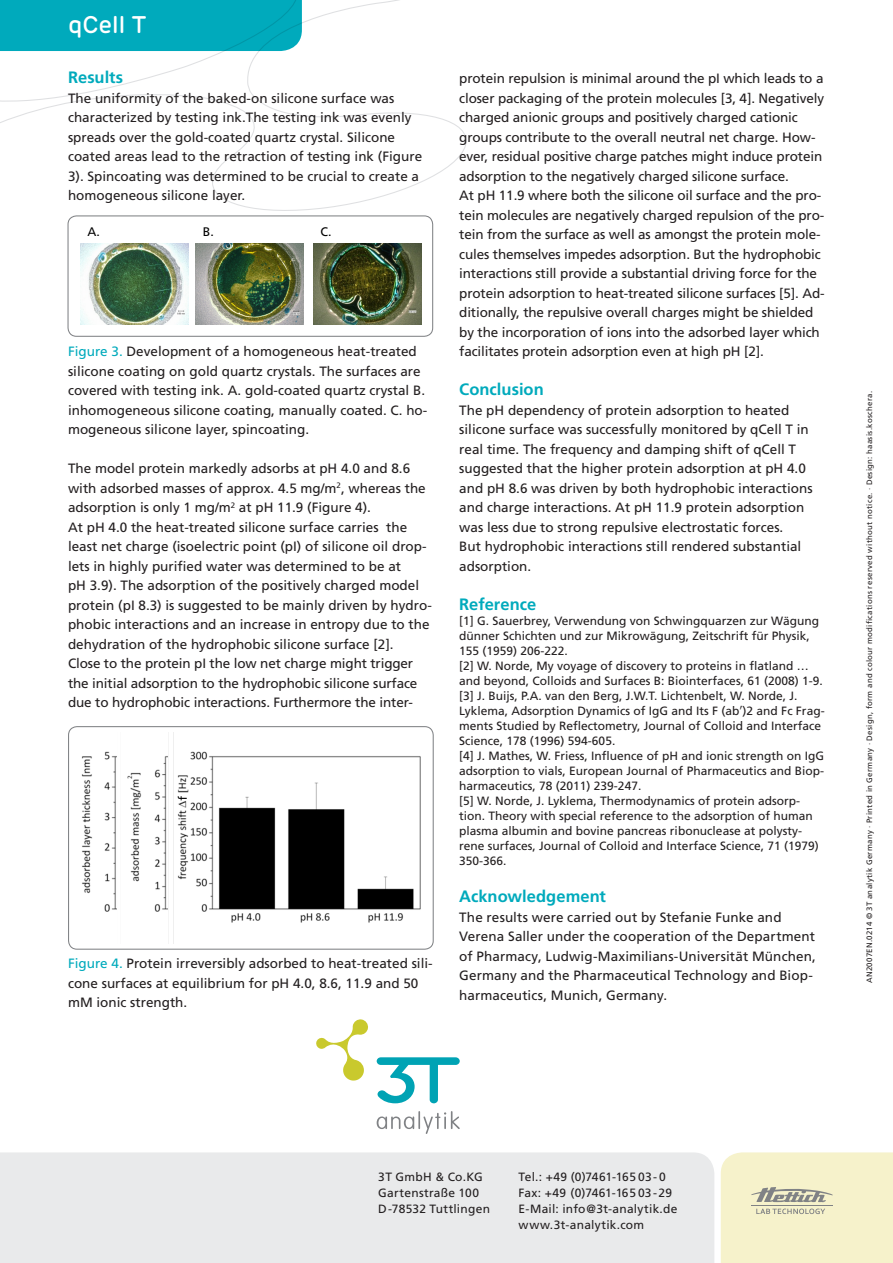
<style>
.page{position:relative;width:893px;height:1263px;background:#fff}
.page>*{position:absolute;margin:0;border:0;box-sizing:border-box;transform-origin:0 0}
.Application_Note_Nam{font:500 24px "Rubrik";color:#fff}
.titel{font:700 16.5px "Frutiger LT Std";color:#00aabc}
.Inhalt_null_einzug{font:13.5px/19.5px "Frutiger LT Std";color:#231f20}
.t1{font:12.45px "Frutiger LT Std";color:#000}
.Inhalt_null_einzug-2{font:12px/15px "Frutiger LT Std";color:#231f20}
.Inhalt_null_einzug-3{font:12px "Frutiger LT Std";letter-spacing:.02em;color:#231f20}
.Inhalt_null_einzug-4{font:12px "Frutiger LT Std";letter-spacing:.025em;color:#231f20}
.Drucknorm{font:7.8px "Frutiger LT Std";letter-spacing:.04em;color:#231f20}
.s1{color:#00aabc}
.s2{font-family:"Cambria Math"}
</style>
<div class="page">
<div style="left:0;top:1152px;width:714px;height:111px;background:#e9eaeb"></div>
<svg style="left:0;top:0;width:467px;height:217px"></svg>
<svg style="left:377px;top:1111px;width:83px;height:23px"></svg>
<svg style="left:377px;top:1057px;width:83px;height:46px"></svg>
<svg style="left:316px;top:1019px;width:52px;height:62px"></svg>
<div style="left:721px;top:1152px;width:172px;height:111px;background:#f6f2cb"></div>
<hr style="left:751px;top:1205px;width:82px;height:1px;background:#808285">
<img style="left:80px;top:243px;width:108px;height:81px">
<img style="left:195px;top:243px;width:109px;height:81px">
<img style="left:313px;top:243px;width:108px;height:81px">
<div style="left:68px;top:215px;width:365px;height:122px;border:1px solid #808285;border-radius:9px"></div>
<img style="left:81px;top:732px;width:340px;height:211px">
<div style="left:68px;top:726px;width:366px;height:224px;border:1px solid #808285;border-radius:9px"></div>
<p class="Application_Note_Nam" style="left:68px;top:10px;width:80px">qCell T</p>
<p class="titel" style="left:68px;top:68px;width:57px">Results</p>
<p class="Inhalt_null_einzug" style="left:68px;top:88px;width:356px">The uniformity of the baked-on silicone surface was characterized by testing ink.The testing ink was evenly spreads over the gold-coated quartz crystal. Silicone coated areas lead to the retraction of testing ink (Figure 3). Spincoating was determined to be crucial to create a homogeneous silicone layer.</p>
<p class="t1" style="left:88px;top:224px;width:14px">A.</p>
<p class="t1" style="left:203px;top:224px;width:13px">B.</p>
<p class="t1" style="left:320px;top:224px;width:13px">C.</p>
<p class="Inhalt_null_einzug" style="left:68px;top:342px;width:361px"><span class="s1">Figure 3.</span> Development of a homogeneous heat-treated silicone coating on gold quartz crystals. The surfaces are covered with testing ink. A. gold-coated quartz crystal B. inhomogeneous silicone coating, manually coated. C. ho&shy;mogeneous silicone layer, spincoating.</p>
<p class="Inhalt_null_einzug" style="left:68px;top:459px;width:359px">The model protein markedly adsorbs at pH 4.0 and 8.6 with adsorbed masses of approx. 4.5 mg/m<sup>2</sup>, whereas the adsorption is only 1 mg/m<sup>2</sup> at pH 11.9 (Figure 4).</p>
<p class="Inhalt_null_einzug" style="left:68px;top:517px;width:365px">At pH 4.0 the heat-treated silicone surface carries the least net charge (isoelectric point (pI) of silicone oil drop&shy;lets in highly purified water was determined to be at<br>pH 3.9). The adsorption of the positively charged model protein (pI 8.3) is suggested to be mainly driven by hydro&shy;phobic interactions and an increase in entropy due to the dehydration of the hydrophobic silicone surface [2].</p>
<p class="Inhalt_null_einzug" style="left:68px;top:654px;width:351px">Close to the protein pI the low net charge might trigger the initial adsorption to the hydrophobic silicone surface due to hydrophobic interactions. Furthermore the inter-</p>
<p class="Inhalt_null_einzug" style="left:68px;top:954px;width:366px"><span class="s1">Figure 4.</span> Protein irreversibly adsorbed to heat-treated sili&shy;cone surfaces at equilibrium for pH 4.0, 8.6, 11.9 and 50 mM ionic strength.</p>
<p class="Inhalt_null_einzug" style="left:459px;top:69px;width:366px">protein repulsion is minimal around the pI which leads to a closer packaging of the protein molecules [3, 4]. Negatively charged anionic groups and positively charged cationic groups contribute to the overall neutral net charge. How&shy;ever, residual positive charge patches might induce protein adsorption to the negatively charged silicone surface.</p>
<p class="Inhalt_null_einzug" style="left:459px;top:186px;width:367px">At pH 11.9 where both the silicone oil surface and the pro&shy;tein molecules are negatively charged repulsion of the pro&shy;tein from the surface as well as amongst the protein mole&shy;cules themselves impedes adsorption. But the hydrophobic interactions still provide a substantial driving force for the protein adsorption to heat-treated silicone surfaces [5]. Ad&shy;ditionally, the repulsive overall charges might be shielded by the incorporation of ions into the adsorbed layer which facilitates protein adsorption even at high pH [2].</p>
<p class="titel" style="left:459px;top:380px;width:86px">Conclusion</p>
<p class="Inhalt_null_einzug" style="left:459px;top:400px;width:355px">The pH dependency of protein adsorption to heated silicone surface was successfully monitored by qCell T in real time. The frequency and damping shift of qCell T suggested that the higher protein adsorption at pH 4.0 and pH 8.6 was driven by both hydrophobic interactions and charge interactions. At pH 11.9 protein adsorption was less due to strong repulsive electrostatic forces.<br>But hydrophobic interactions still rendered substantial adsorption.</p>
<p class="titel" style="left:459px;top:594px;width:79px">Reference</p>
<p class="Inhalt_null_einzug-2" style="left:459px;top:613px;width:361px">[1] G. Sauerbrey, Verwendung von Schwingquarzen zur Wägung dünner Schichten und zur Mikrowägung, Zeitschrift für Physik,<br>155 (1959) 206-222.</p>
<p class="Inhalt_null_einzug-2" style="left:459px;top:658px;width:365px">[2] W. Norde, My voyage of discovery to proteins in flatland … and beyond, Colloids and Surfaces B: Biointerfaces, 61 (2008) 1-9.</p>
<p class="Inhalt_null_einzug-2" style="left:459px;top:688px;width:367px">[3] J. Buijs, P.A. van den Berg, J.W.T. Lichtenbelt, W. Norde, J.<br>Lyklema, Adsorption Dynamics of IgG and Its F (ab<span class="s2">′</span>)2 and Fc Frag&shy;ments Studied by Reflectometry, Journal of Colloid and Interface Science, 178 (1996) 594-605.</p>
<p class="Inhalt_null_einzug-2" style="left:459px;top:748px;width:366px;text-align:justify">[4] J. Mathes, W. Friess, Influence of pH and ionic strength on IgG adsorption to vials, European Journal of Pharmaceutics and Biop&shy;harmaceutics, 78 (2011) 239-247.</p>
<p class="Inhalt_null_einzug-2" style="left:459px;top:793px;width:361px">[5] W. Norde, J. Lyklema, Thermodynamics of protein adsorp&shy;tion. Theory with special reference to the adsorption of human plasma albumin and bovine pancreas ribonuclease at polysty&shy;rene surfaces, Journal of Colloid and Interface Science, 71 (1979)<br>350-366.</p>
<p class="titel" style="left:459px;top:887px;width:148px">Acknowledgement</p>
<p class="Inhalt_null_einzug" style="left:459px;top:907px;width:358px">The results were carried out by Stefanie Funke and Verena Saller under the cooperation of the Department of Pharmacy, Ludwig-Maximilians-Universität München, Germany and the Pharmaceutical Technology and Biop&shy;harmaceutics, Munich, Germany.</p>
<p class="Drucknorm" style="left:865px;top:983px;width:594px;rotate:-90deg">AN2007EN.0214 © 3T analytik Germany · Printed in Germany · Design, form and colour modifications reserved without notice. · Design: haasis.koschera.</p>
<p class="Inhalt_null_einzug-4" style="left:378px;top:1170px;width:106px">3T GmbH &amp; Co.KG</p>
<p class="Inhalt_null_einzug-3" style="left:378px;top:1186px;width:102px">Gartenstraße 100</p>
<p class="Inhalt_null_einzug-2" style="left:378px;top:1201px;width:113px">D-78532 Tuttlingen</p>
<p class="Inhalt_null_einzug-2" style="left:519px;top:1169px;width:149px">Tel.: +49 (0)7461-165 03- 0</p>
<p class="Inhalt_null_einzug-3" style="left:519px;top:1186px;width:155px">Fax: +49 (0)7461-165 03-29</p>
<p class="Inhalt_null_einzug-2" style="left:519px;top:1201px;width:160px">E-Mail: info@3t-analytik.de</p>
<p class="Inhalt_null_einzug-3" style="left:519px;top:1218px;width:127px">www.3t-analytik.com</p>
</div>
